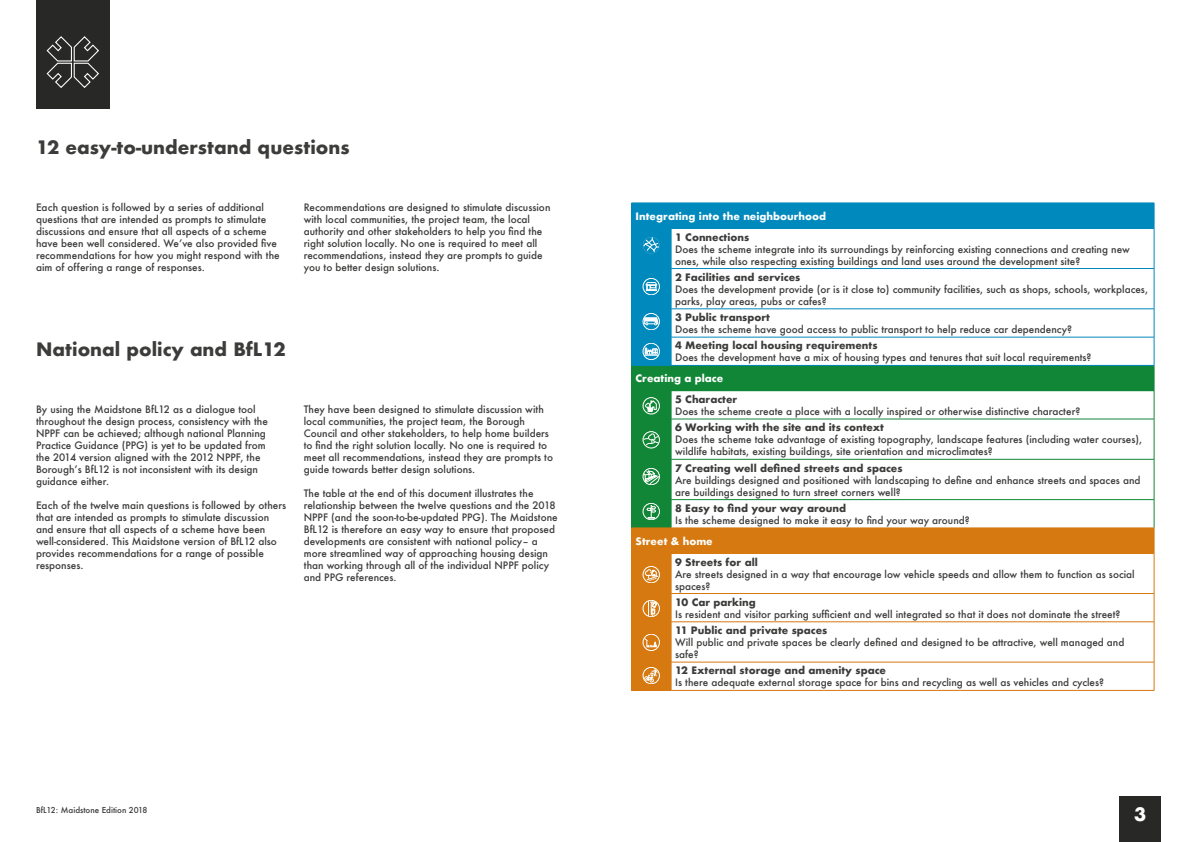
<style>
.page{position:relative;width:1191px;height:842px;background:#fff}
.page>*{position:absolute;margin:0;border:0;box-sizing:border-box;transform-origin:0 0}
.t1{font:700 18px "Futura";color:#3c3c3b}
.t2{font:700 18px "Futura";color:#fff}
.t3{font:500 10px/12px "Futura";color:#3c3c3b}
.t4{font:700 10px "Futura";color:#fff}
.t5{font:500 8px "Futura";color:#3c3c3b}
.s1{font-weight:700}
</style>
<div class="page">
<div style="left:1119px;top:796px;width:41px;height:46px;background:#282827"></div>
<div style="left:631px;top:203px;width:523px;height:25px;background:#0089bd"></div>
<div style="left:631px;top:228px;width:40px;height:40px;background:#0089bd"></div>
<div style="left:631px;top:268px;width:40px;height:41px;background:#0089bd"></div>
<div style="left:631px;top:309px;width:40px;height:28px;background:#0089bd"></div>
<div style="left:631px;top:337px;width:40px;height:28px;background:#0089bd"></div>
<div style="left:631px;top:365px;width:523px;height:26px;background:#128637"></div>
<div style="left:631px;top:391px;width:40px;height:28px;background:#128637"></div>
<div style="left:631px;top:419px;width:40px;height:40px;background:#128637"></div>
<div style="left:631px;top:459px;width:40px;height:41px;background:#128637"></div>
<div style="left:631px;top:500px;width:40px;height:28px;background:#128637"></div>
<div style="left:631px;top:528px;width:523px;height:25px;background:#d67910"></div>
<div style="left:631px;top:553px;width:40px;height:40px;background:#d67910"></div>
<div style="left:631px;top:593px;width:40px;height:29px;background:#d67910"></div>
<div style="left:631px;top:622px;width:40px;height:40px;background:#d67910"></div>
<div style="left:631px;top:662px;width:40px;height:28px;background:#d67910"></div>
<svg style="left:671px;top:391px;width:1px;height:28px"></svg>
<hr style="left:671px;top:419px;width:483px;height:1px;background:#128637">
<hr style="left:671px;top:419px;width:1px;height:40px;background:#128637">
<hr style="left:1154px;top:419px;width:1px;height:40px;background:#128637">
<hr style="left:671px;top:459px;width:483px;height:1px;background:#128637">
<hr style="left:671px;top:459px;width:1px;height:40px;background:#128637">
<hr style="left:1154px;top:459px;width:1px;height:40px;background:#128637">
<hr style="left:671px;top:499px;width:483px;height:1px;background:#128637">
<svg style="left:671px;top:500px;width:1px;height:28px"></svg>
<svg style="left:1154px;top:203px;width:1px;height:25px"></svg>
<hr style="left:671px;top:228px;width:483px;height:1px;background:#0089bd">
<hr style="left:671px;top:228px;width:1px;height:40px;background:#0089bd">
<hr style="left:1154px;top:228px;width:1px;height:40px;background:#0089bd">
<hr style="left:671px;top:268px;width:483px;height:1px;background:#0089bd">
<hr style="left:671px;top:269px;width:1px;height:40px;background:#0089bd">
<hr style="left:1154px;top:269px;width:1px;height:40px;background:#0089bd">
<hr style="left:671px;top:309px;width:483px;height:1px;background:#0089bd">
<hr style="left:671px;top:337px;width:483px;height:1px;background:#0089bd">
<svg style="left:671px;top:309px;width:1px;height:56px"></svg>
<svg style="left:1154px;top:309px;width:1px;height:110px"></svg>
<hr style="left:631px;top:365px;width:40px;height:1px;background:#0089bd">
<hr style="left:671px;top:365px;width:483px;height:1px;background:#0089bd">
<svg style="left:1154px;top:500px;width:1px;height:53px"></svg>
<hr style="left:671px;top:553px;width:483px;height:1px;background:#d67910">
<hr style="left:671px;top:553px;width:1px;height:40px;background:#d67910">
<hr style="left:1154px;top:553px;width:1px;height:40px;background:#d67910">
<hr style="left:671px;top:593px;width:483px;height:1px;background:#d67910">
<svg style="left:671px;top:594px;width:1px;height:28px"></svg>
<svg style="left:1154px;top:594px;width:1px;height:28px"></svg>
<hr style="left:671px;top:622px;width:483px;height:1px;background:#d67910">
<hr style="left:671px;top:622px;width:1px;height:40px;background:#d67910">
<hr style="left:1154px;top:622px;width:1px;height:40px;background:#d67910">
<hr style="left:671px;top:662px;width:483px;height:1px;background:#d67910">
<svg style="left:671px;top:662px;width:1px;height:28px"></svg>
<svg style="left:1154px;top:662px;width:1px;height:28px"></svg>
<hr style="left:631px;top:690px;width:40px;height:1px;background:#d67910">
<hr style="left:671px;top:690px;width:483px;height:1px;background:#d67910">
<div style="left:36px;top:0;width:74px;height:109px;background:#282827"></div>
<svg style="left:46px;top:36px;width:53px;height:52px"></svg>
<svg style="left:643px;top:237px;width:16px;height:16px"></svg>
<svg style="left:643px;top:278px;width:16px;height:17px"></svg>
<svg style="left:643px;top:313px;width:16px;height:17px"></svg>
<svg style="left:643px;top:343px;width:16px;height:17px"></svg>
<svg style="left:643px;top:398px;width:16px;height:16px"></svg>
<svg style="left:643px;top:432px;width:16px;height:16px"></svg>
<svg style="left:643px;top:468px;width:16px;height:17px"></svg>
<svg style="left:643px;top:503px;width:16px;height:17px"></svg>
<svg style="left:643px;top:566px;width:16px;height:17px"></svg>
<svg style="left:643px;top:600px;width:16px;height:17px"></svg>
<svg style="left:643px;top:634px;width:16px;height:17px"></svg>
<svg style="left:643px;top:667px;width:16px;height:17px"></svg>
<h2 class="t1" style="left:36px;top:134px;width:315px">12 easy-to-understand questions</h2>
<p class="t3" style="left:36px;top:201px;width:232px">Each question is followed by a series of additional questions that are intended as prompts to stimulate discussions and ensure that all aspects of a scheme</p>
<p class="t3" style="left:36px;top:237px;width:242px">have been well considered. We’ve also provided five</p>
<p class="t3" style="left:36px;top:249px;width:245px">recommendations for how you might respond with the aim of offering a range of responses.</p>
<p class="t3" style="left:304px;top:201px;width:248px">Recommendations are designed to stimulate discussion with local communities, the project team, the local</p>
<p class="t3" style="left:304px;top:225px;width:240px">authority and other stakeholders to help you find the</p>
<p class="t3" style="left:304px;top:237px;width:240px">right solution locally. No one is required to meet all recommendations, instead they are prompts to guide you to better design solutions.</p>
<h2 class="t1" style="left:36px;top:336px;width:251px">National policy and BfL12</h2>
<p class="t3" style="left:36px;top:403px;width:233px">By using the Maidstone BfL12 as a dialogue tool throughout the design process, consistency with the NPPF can be achieved; although national Planning Practice Guidance (PPG) is yet to be updated from the 2014 version aligned with the 2012 NPPF, the</p>
<p class="t3" style="left:36px;top:463px;width:224px">Borough’s BfL12 is not inconsistent with its design</p>
<p class="t3" style="left:36px;top:475px;width:75px">guidance either.</p>
<p class="t3" style="left:36px;top:499px;width:252px">Each of the twelve main questions is followed by others that are intended as prompts to stimulate discussion and ensure that all aspects of a scheme have been well-considered. This Maidstone version of BfL12 also provides recommendations for a range of possible responses.</p>
<p class="t3" style="left:304px;top:403px;width:247px">They have been designed to stimulate discussion with local communities, the project team, the Borough<br>Council and other stakeholders, to help home builders</p>
<p class="t3" style="left:304px;top:439px;width:245px">to find the right solution locally. No one is required to</p>
<p class="t3" style="left:304px;top:451px;width:251px">meet all recommendations, instead they are prompts to guide towards better design solutions.</p>
<p class="t3" style="left:304px;top:487px;width:255px">The table at the end of this document illustrates the relationship between the twelve questions and the 2018<br>NPPF (and the soon-to-be-updated PPG). The Maidstone BfL12 is therefore an easy way to ensure that proposed developments are consistent with national policy– a more streamlined way of approaching housing design than working through all of the individual NPPF policy and PPG references.</p>
<p class="t5" style="left:36px;top:804px;width:113px">BfL12: Maidstone Edition 2018</p>
<p class="t4" style="left:635px;top:209px;width:192px">Integrating into the neighbourhood</p>
<p class="t3" style="left:675px;top:231px;width:456px"><span class="s1">1 Connections<br></span>Does the scheme integrate into its surroundings by reinforcing existing connections and creating new ones, while also respecting existing buildings and land uses around the development site?</p>
<p class="t3" style="left:675px;top:271px;width:474px"><span class="s1">2 Facilities and services<br></span>Does the development provide (or is it close to) community facilities, such as shops, schools, workplaces, parks, play areas, pubs or cafes?</p>
<p class="t3" style="left:675px;top:311px;width:398px"><span class="s1">3 Public transport<br></span>Does the scheme have good access to public transport to help reduce car dependency?</p>
<p class="t3" style="left:675px;top:340px;width:418px"><span class="s1">4 Meeting local housing requirements<br></span>Does the development have a mix of housing types and tenures that suit local requirements?</p>
<p class="t4" style="left:635px;top:371px;width:89px">Creating a place</p>
<p class="t3" style="left:675px;top:393px;width:407px"><span class="s1">5 Character<br></span>Does the scheme create a place with a locally inspired or otherwise distinctive character?</p>
<p class="t3" style="left:675px;top:421px;width:468px"><span class="s1">6 Working with the site and its context<br></span>Does the scheme take advantage of existing topography, landscape features (including water courses), wildlife habitats, existing buildings, site orientation and microclimates?</p>
<p class="t3" style="left:675px;top:462px;width:467px"><span class="s1">7 Creating well defined streets and spaces<br></span>Are buildings designed and positioned with landscaping to define and enhance streets and spaces and are buildings designed to turn street corners well?</p>
<p class="t3" style="left:675px;top:502px;width:296px"><span class="s1">8 Easy to find your way around<br></span>Is the scheme designed to make it easy to find your way around?</p>
<p class="t4" style="left:635px;top:534px;width:79px">Street &amp; home</p>
<p class="t3" style="left:675px;top:556px;width:461px"><span class="s1">9 Streets for all<br></span>Are streets designed in a way that encourage low vehicle speeds and allow them to function as social spaces?</p>
<p class="t3" style="left:675px;top:596px;width:447px"><span class="s1">10 Car parking<br></span>Is resident and visitor parking sufficient and well integrated so that it does not dominate the street?</p>
<p class="t3" style="left:675px;top:624px;width:451px"><span class="s1">11 Public and private spaces<br></span>Will public and private spaces be clearly defined and designed to be attractive, well managed and safe?</p>
<p class="t3" style="left:675px;top:665px;width:430px"><span class="s1">12 External storage and amenity space<br></span>Is there adequate external storage space for bins and recycling as well as vehicles and cycles?</p>
<h1 class="t2" style="left:1134px;top:801px;width:14px">3</h1>
</div>
